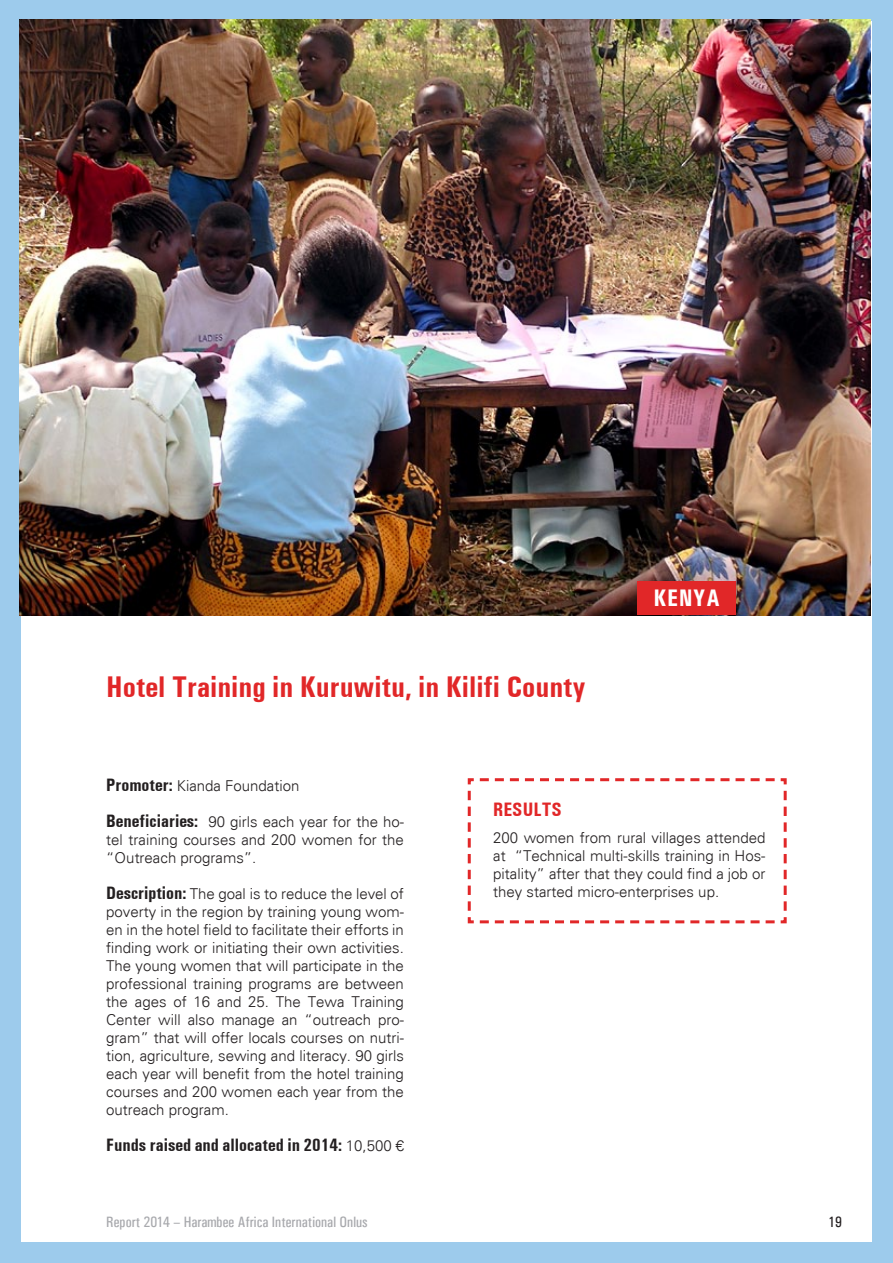
<style>
.page{position:relative;width:893px;height:1263px;background:#9dcbec}
.page>*{position:absolute;margin:0;border:0;box-sizing:border-box;transform-origin:0 0}
.t1{font:700 condensed 30px "Univers";color:#e12728}
.t2{font:700 condensed 24px "Univers";letter-spacing:.03em;color:#fff}
.t3{font:700 condensed 19.5px "Univers";color:#e12728}
.t4{font:700 condensed 18px "Univers";color:#231f20}
.t5{font:300 15px/18px "Univers";color:#231f20;text-align:justify}
.t6{font:15px "Univers Condensed";color:#a8a9ad}
.t7{font:15px "Univers Condensed";color:#231f20}
.s1{font-weight:700;font-stretch:condensed;font-size:18px}
.s2{font-weight:300;font-stretch:normal;font-size:15px}
</style>
<div class="page">
<div style="left:21px;top:21px;width:851px;height:1221px;background:#fff"></div>
<svg style="left:467px;top:778px;width:320px;height:146px"></svg>
<img style="left:20px;top:20px;width:851px;height:595px">
<div style="left:638px;top:581px;width:98px;height:34px;background:#e12728"></div>
<h1 class="t1" style="left:106px;top:669px;width:481px">Hotel Training in Kuruwitu, in Kilifi County</h1>
<h2 class="t2" style="left:653px;top:583px;width:68px">KENYA</h2>
<p class="t5" style="left:106px;top:776px;width:195px"><span class="s1">Promoter:</span> Kianda Foundation</p>
<p class="t5" style="left:106px;top:812px;width:299px"><span class="s1">Beneficiaries:</span> 90 girls each year for the ho&shy;tel training courses and 200 women for the “Outreach programs”.</p>
<p class="t5" style="left:106px;top:884px;width:299px"><span class="s1">Description:</span> The goal is to reduce the level of poverty in the region by training young wom&shy;en in the hotel field to facilitate their efforts in finding work or initiating their own activities.<br>The young women that will participate in the professional training programs are between the ages of 16 and 25. The Tewa Training Center will also manage an “outreach pro&shy;gram” that will offer locals courses on nutri&shy;tion, agriculture, sewing and literacy. 90 girls each year will benefit from the hotel training courses and 200 women each year from the outreach program.</p>
<p class="t4" style="left:106px;top:1134px;width:299px">Funds raised and allocated in 2014: <span class="s2">10,500 €</span></p>
<h3 class="t3" style="left:493px;top:798px;width:21px">Results</h3>
<p class="t5" style="left:493px;top:829px;width:274px">200 women from rural villages attended at “Technical multi-skills training in Hos&shy;pitality” after that they could find a job or they started micro-enterprises up.</p>
<p class="t6" style="left:106px;top:1213px;width:263px">Report 2014 – Harambee Africa International Onlus</p>
<p class="t7" style="left:828px;top:1213px;width:15px">19</p>
</div>
